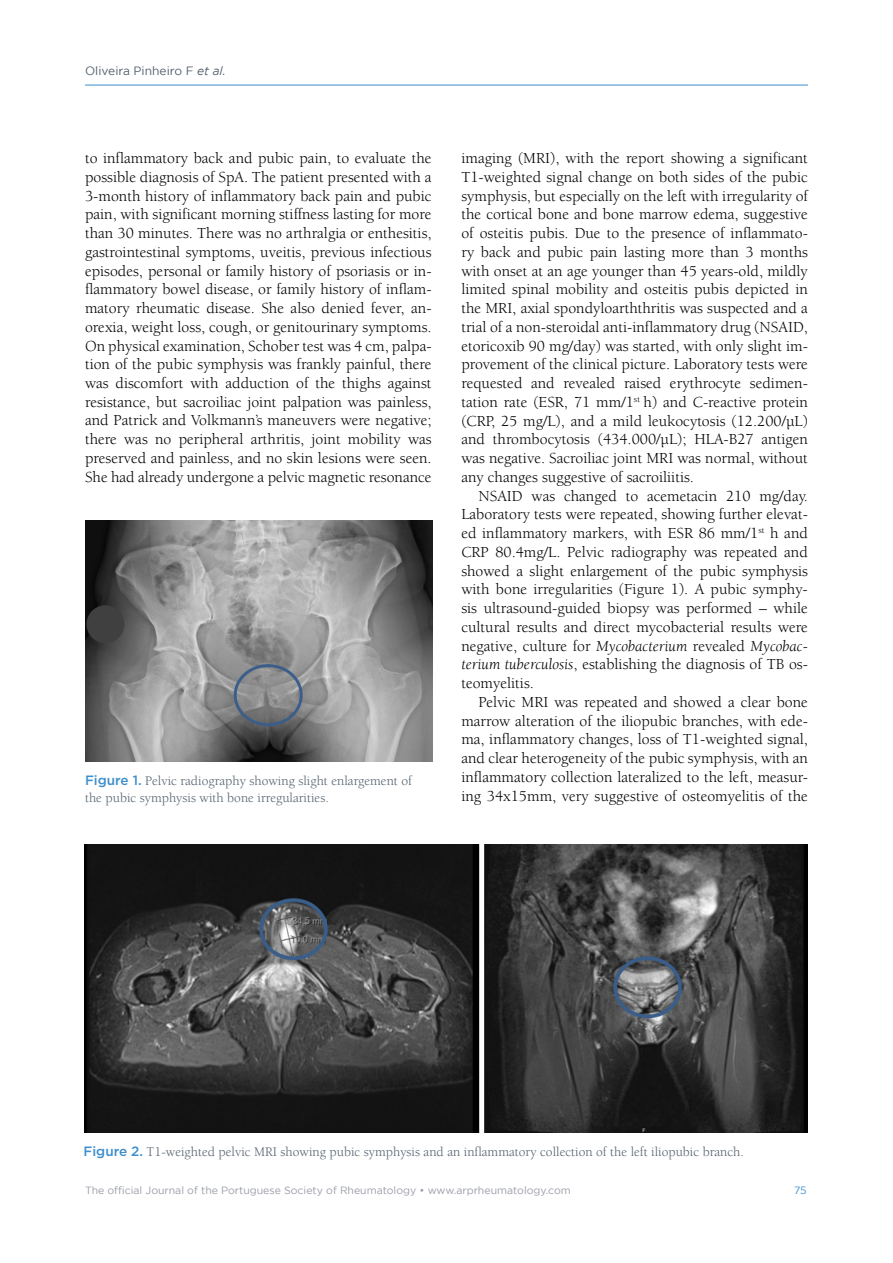
<style>
.page{position:relative;width:893px;height:1263px;background:#fff}
.page>*{position:absolute;margin:0;border:0;box-sizing:border-box;transform-origin:0 0}
.t1{font:15.75px/18.8px "Berkeley";color:#000;text-align:justify}
.t2{font:13.5px/16.5px "Berkeley";color:#53606e}
.t3{font:12px "Gotham";color:#53606e}
.t4{font:10.5px "Gotham";color:#9a9da7}
.t5{font:10.5px "Gotham";color:#3d8ecd}
.s1{font-style:italic}
.s2{font-family:"Gotham";font-weight:500;color:#3d8ecd}
</style>
<div class="page">
<hr style="left:85px;top:85px;width:723px;height:1px;background:#3d8ecd">
<img style="left:84px;top:845px;width:724px;height:287px">
<img style="left:86px;top:520px;width:346px;height:242px">
<p class="t3" style="left:85px;top:64px;width:142px">Oliveira Pinheiro F <span class="s1">et al.</span></p>
<p class="t1" style="left:85px;top:149px;width:348px">to inflammatory back and pubic pain, to evaluate the possible diagnosis of SpA. The patient presented with a 3-month history of inflammatory back pain and pubic pain, with significant morning stiffness lasting for more than 30 minutes. There was no arthralgia or enthesitis, gastrointestinal symptoms, uveitis, previous infectious episodes, personal or family history of psoriasis or in&shy;flammatory bowel disease, or family history of inflam&shy;matory rheumatic disease. She also denied fever, an&shy;orexia, weight loss, cough, or genitourinary symptoms.<br>On physical examination, Schober test was 4 cm, palpa&shy;tion of the pubic symphysis was frankly painful, there was discomfort with adduction of the thighs against resistance, but sacroiliac joint palpation was painless, and Patrick and Volkmann’s maneuvers were negative; there was no peripheral arthritis, joint mobility was preserved and painless, and no skin lesions were seen.<br>She had already undergone a pelvic magnetic resonance</p>
<p class="t2" style="left:85px;top:773px;width:328px"><span class="s2">Figure 1.</span> Pelvic radiography showing slight enlargement of the pubic symphysis with bone irregularities.</p>
<p class="t1" style="left:461px;top:149px;width:348px">imaging (MRI), with the report showing a significant T1-weighted signal change on both sides of the pubic symphysis, but especially on the left with irregularity of the cortical bone and bone marrow edema, suggestive of osteitis pubis. Due to the presence of inflammato&shy;ry back and pubic pain lasting more than 3 months with onset at an age younger than 45 years-old, mildly limited spinal mobility and osteitis pubis depicted in the MRI, axial spondyloarththritis was suspected and a trial of a non-steroidal anti-inflammatory drug (NSAID, etoricoxib 90 mg/day) was started, with only slight im&shy;provement of the clinical picture. Laboratory tests were requested and revealed raised erythrocyte sedimen&shy;tation rate (ESR, 71 mm/1<sup>st</sup> h) and C-reactive protein (CRP, 25 mg/L), and a mild leukocytosis (12.200/µL) and thrombocytosis (434.000/µL); HLA-B27 antigen was negative. Sacroiliac joint MRI was normal, without any changes suggestive of sacroiliitis.</p>
<p class="t1" style="left:461px;top:487px;width:348px;text-indent:17px">NSAID was changed to acemetacin 210 mg/day.<br>Laboratory tests were repeated, showing further elevat&shy;ed inflammatory markers, with ESR 86 mm/1<sup>st</sup> h and CRP 80.4mg/L. Pelvic radiography was repeated and showed a slight enlargement of the pubic symphysis with bone irregularities (Figure 1). A pubic symphy&shy;sis ultrasound-guided biopsy was performed – while cultural results and direct mycobacterial results were negative, culture for <span class="s1">Mycobacterium</span> revealed <span class="s1">Mycobac&shy;terium tuberculosis</span>, establishing the diagnosis of TB os&shy;teomyelitis.</p>
<p class="t1" style="left:461px;top:693px;width:348px;text-indent:17px">Pelvic MRI was repeated and showed a clear bone marrow alteration of the iliopubic branches, with ede&shy;ma, inflammatory changes, loss of T1-weighted signal, and clear heterogeneity of the pubic symphysis, with an inflammatory collection lateralized to the left, measur&shy;ing 34x15mm, very suggestive of osteomyelitis of the</p>
<p class="t2" style="left:84px;top:1143px;width:662px"><span class="s2">Figure 2.</span> T1-weighted pelvic MRI showing pubic symphysis and an inflammatory collection of the left iliopubic branch.</p>
<p class="t4" style="left:85px;top:1184px;width:487px">The official Journal of the Portuguese Society of Rheumatology • www.arprheumatology.com</p>
<p class="t5" style="left:794px;top:1184px;width:14px">75</p>
</div>
